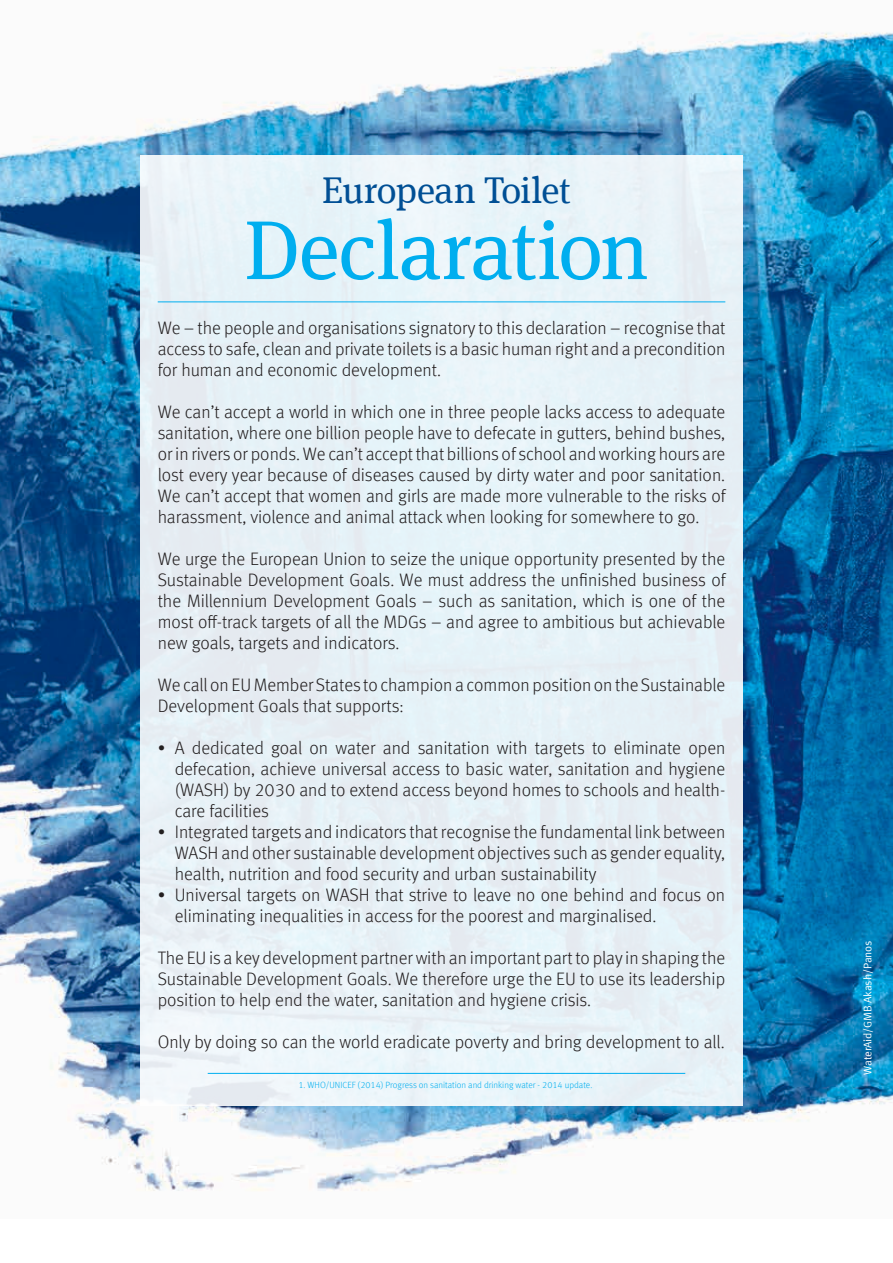
<style>
.page{position:relative;width:893px;height:1263px;background:#fff}
.page>*{position:absolute;margin:0;border:0;box-sizing:border-box;transform-origin:0 0}
.t1{font:83.4px "Meta Serif Offc Pro";letter-spacing:-.015em;color:#00aeef}
.t2{font:37.2px "Meta Serif Offc Pro";letter-spacing:-.015em;color:#004f95}
.t3{font:300 18px/21px "Meta Offc";color:#231f20;text-align:justify}
.t4{font:11.1px "Meta Offc Norm";letter-spacing:-.01em;color:#fff}
.t5{font:300 9px "Meta Offc";color:#00aeef}
</style>
<div class="page">
<img style="left:0;top:32px;width:893px;height:1159px">
<div style="left:140px;top:155px;width:603px;height:951px;background:#e5f2f7"></div>
<hr style="left:158px;top:301px;width:567px;height:1px;background:#00aeef">
<hr style="left:208px;top:1073px;width:477px;height:1px;background:#00aeef">
<h2 class="t2" style="left:322px;top:163px;width:250px">European Toilet</h2>
<h1 class="t1" style="left:244px;top:190px;width:406px">Declaration</h1>
<p class="t3" style="left:158px;top:318px;width:569px">We – the people and organisations signatory to this declaration – recognise that access to safe, clean and private toilets is a basic human right and a precondition for human and economic development.</p>
<p class="t3" style="left:158px;top:402px;width:569px">We can’t accept a world in which one in three people lacks access to adequate sanitation, where one billion people have to defecate in gutters, behind bushes, or in rivers or ponds. We can’t accept that billions of school and working hours are lost every year because of diseases caused by dirty water and poor sanitation.<br>We can’t accept that women and girls are made more vulnerable to the risks of harassment, violence and animal attack when looking for somewhere to go.</p>
<p class="t3" style="left:158px;top:549px;width:569px">We urge the European Union to seize the unique opportunity presented by the Sustainable Development Goals. We must address the unfinished business of the Millennium Development Goals – such as sanitation, which is one of the most off-track targets of all the MDGs – and agree to ambitious but achievable new goals, targets and indicators.</p>
<p class="t3" style="left:158px;top:675px;width:569px">We call on EU Member States to champion a common position on the Sustainable<br>Development Goals that supports:</p>
<p class="t3" style="left:175px;top:738px;width:552px;text-indent:-17px">• A dedicated goal on water and sanitation with targets to eliminate open defecation, achieve universal access to basic water, sanitation and hygiene (WASH) by 2030 and to extend access beyond homes to schools and health&shy;care facilities</p>
<p class="t3" style="left:175px;top:822px;width:552px;text-indent:-17px">• Integrated targets and indicators that recognise the fundamental link between WASH and other sustainable development objectives such as gender equality, health, nutrition and food security and urban sustainability</p>
<p class="t3" style="left:175px;top:885px;width:552px;text-indent:-17px">• Universal targets on WASH that strive to leave no one behind and focus on eliminating inequalities in access for the poorest and marginalised.</p>
<p class="t3" style="left:158px;top:948px;width:569px">The EU is a key development partner with an important part to play in shaping the Sustainable Development Goals. We therefore urge the EU to use its leadership position to help end the water, sanitation and hygiene crisis.</p>
<p class="t3" style="left:158px;top:1032px;width:569px">Only by doing so can the world eradicate poverty and bring development to all.</p>
<p class="t5" style="left:298px;top:1079px;width:295px">1. WHO/UNICEF (2014) Progress on sanitation and drinking water - 2014 update.</p>
<p class="t4" style="left:861px;top:1075px;width:136px;rotate:-90deg">WaterAid/GMB Akash/Panos</p>
</div>
